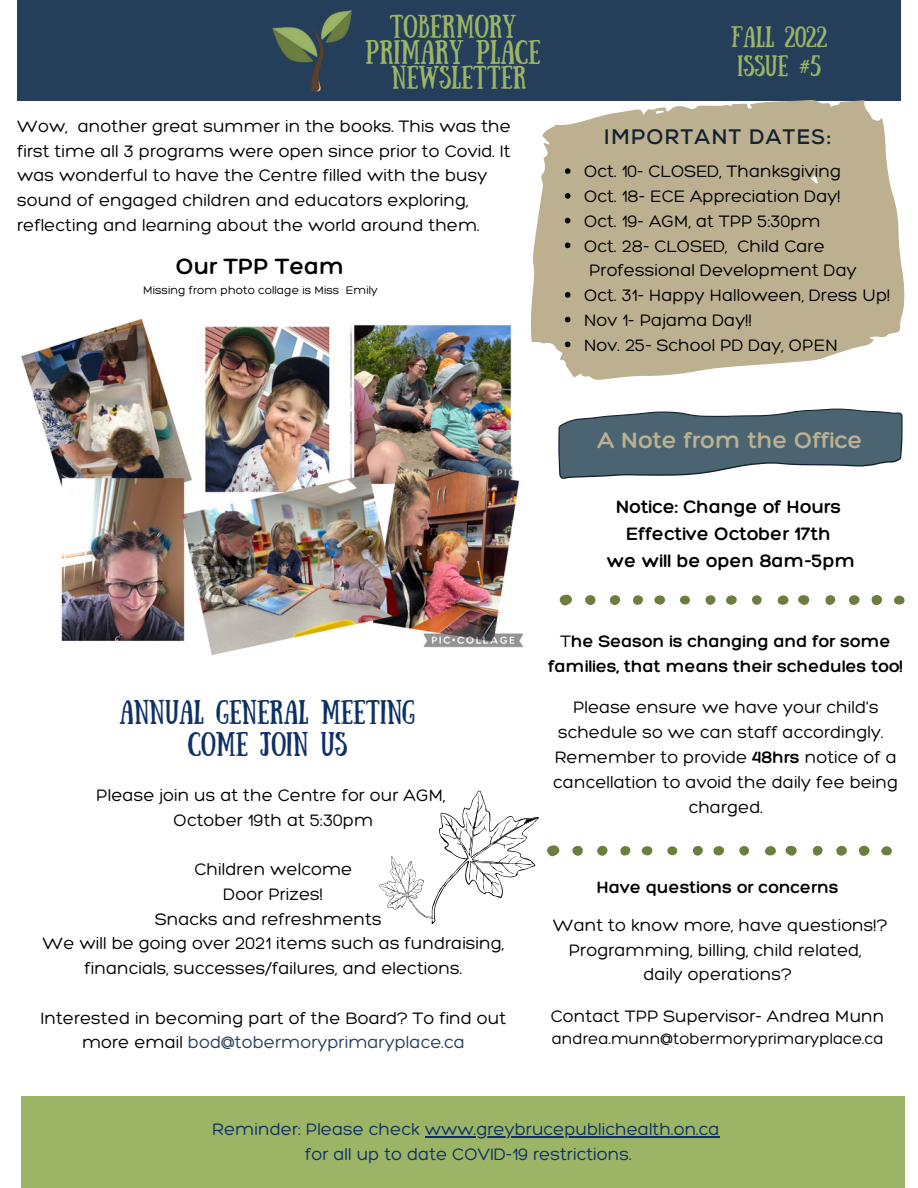
<style>
.page{position:relative;width:918px;height:1188px;background:#fff}
.page>*{position:absolute;margin:0;border:0;box-sizing:border-box;transform-origin:0 0}
.t1{font:300 24.3px "Hero";color:#bcb091}
.t2{font:24px/32.7px "Sunday";color:#0e3064;text-align:center}
.t3{font:24px "Sunday";color:#9cb466}
.t4{font:300 24px "Hero";color:#000}
.t5{font:23.1px "Sunday";color:#9cb466}
.t6{font:700 21px "Nexa";letter-spacing:.05em;color:#132232}
.t7{font:21px/29.2px "Sunday";color:#9cb466;text-align:center}
.t8{font:300 19.5px/27px "Hero";color:#000;text-align:center}
.t9{font:300 18px/24.8px "Hero";color:#000;text-align:center}
.t10{font:300 18px/25px "Hero";color:#000;text-align:center}
.t11{font:300 18px/24.8px "Hero";color:#0e3064;text-align:center}
.t12{font:300 16.5px "Hero";color:#000}
.t13{font:300 12px "Hero";color:#000}
.s1{color:#253f5b}
.s2{font-style:inherit}
</style>
<div class="page">
<div style="left:17px;top:0;width:883px;height:100px;background:#253f5b"></div>
<div style="left:22px;top:1096px;width:883px;height:92px;background:#9cb466"></div>
<svg style="left:530px;top:100px;width:375px;height:280px;background:#c4b99f"></svg>
<svg style="left:558px;top:408px;width:345px;height:71px"></svg>
<img style="left:272px;top:10px;width:80px;height:83px">
<img style="left:22px;top:318px;width:502px;height:337px">
<svg style="left:559px;top:595px;width:13px;height:11px"></svg>
<svg style="left:798px;top:595px;width:12px;height:10px"></svg>
<div style="left:871px;top:595px;width:11px;height:10px;background:#6b7d3f;border-radius:50%"></div>
<div style="left:849px;top:595px;width:11px;height:10px;background:#6b7d3f;border-radius:50%"></div>
<div style="left:585px;top:595px;width:10px;height:10px;background:#6b7d3f;border-radius:50%"></div>
<svg style="left:777px;top:595px;width:12px;height:10px"></svg>
<div style="left:610px;top:595px;width:10px;height:10px;background:#6b7d3f;border-radius:50%"></div>
<div style="left:726px;top:595px;width:11px;height:10px;background:#6b7d3f;border-radius:50%"></div>
<svg style="left:654px;top:596px;width:11px;height:9px"></svg>
<div style="left:825px;top:595px;width:10px;height:10px;background:#6b7d3f;border-radius:5px"></div>
<svg style="left:894px;top:596px;width:11px;height:9px"></svg>
<div style="left:705px;top:595px;width:11px;height:10px;background:#6b7d3f;border-radius:50%"></div>
<div style="left:633px;top:595px;width:10px;height:10px;background:#6b7d3f;border-radius:5px"></div>
<svg style="left:752px;top:595px;width:10px;height:10px"></svg>
<div style="left:680px;top:596px;width:10px;height:9px;background:#6b7d3f;border-radius:50%"></div>
<svg style="left:785px;top:846px;width:12px;height:10px"></svg>
<div style="left:859px;top:846px;width:11px;height:10px;background:#6b7d3f;border-radius:50%"></div>
<div style="left:836px;top:846px;width:11px;height:10px;background:#6b7d3f;border-radius:50%"></div>
<div style="left:572px;top:846px;width:11px;height:10px;background:#6b7d3f;border-radius:50%"></div>
<svg style="left:765px;top:846px;width:11px;height:10px"></svg>
<div style="left:597px;top:846px;width:11px;height:10px;background:#6b7d3f;border-radius:50%"></div>
<div style="left:713px;top:846px;width:11px;height:9px;background:#6b7d3f;border-radius:50%"></div>
<svg style="left:641px;top:846px;width:12px;height:10px"></svg>
<div style="left:813px;top:846px;width:10px;height:10px;background:#6b7d3f;border-radius:5px"></div>
<svg style="left:881px;top:846px;width:11px;height:9px"></svg>
<div style="left:693px;top:846px;width:10px;height:10px;background:#6b7d3f;border-radius:50%"></div>
<div style="left:620px;top:846px;width:10px;height:10px;background:#6b7d3f;border-radius:5px"></div>
<svg style="left:739px;top:846px;width:10px;height:10px"></svg>
<div style="left:667px;top:846px;width:10px;height:9px;background:#6b7d3f;border-radius:50%"></div>
<svg style="left:379px;top:790px;width:181px;height:134px"></svg>
<hr style="left:425px;top:1136px;width:295px;height:2px;background:#0e3064">
<svg style="left:565px;top:168px;width:5px;height:6px"></svg>
<svg style="left:565px;top:193px;width:5px;height:6px"></svg>
<svg style="left:565px;top:218px;width:5px;height:5px"></svg>
<svg style="left:565px;top:243px;width:5px;height:5px"></svg>
<svg style="left:565px;top:292px;width:5px;height:6px"></svg>
<svg style="left:565px;top:317px;width:5px;height:5px"></svg>
<svg style="left:565px;top:342px;width:5px;height:5px"></svg>
<p class="t5" style="left:390px;top:10px;width:128px">TOBERMORY</p>
<h2 class="t3" style="left:365px;top:36px;width:177px">PRIMARY PLACE</h2>
<p class="t5" style="left:392px;top:61px;width:136px">NEWSLETTER</p>
<p class="t9" style="left:17px;top:113px;width:495px;text-align:left">Wow, another great summer in the books. This was the first time all 3 programs were open since prior to Covid. It was wonderful to have the Centre filled with the busy sound of engaged children and educators exploring, reflecting and learning about the world around them.</p>
<h2 class="t4" style="left:176px;top:251px;width:170px">Our TPP Team</h2>
<p class="t13" style="left:143px;top:283px;width:236px">Missing from photo collage is Miss Emily</p>
<p class="t7" style="left:731px;top:20px;width:98px">FALL 2022<br>ISSUE #5</p>
<p class="t6" style="left:604px;top:124px;width:229px">IMPORTANT DATES:</p>
<p class="t9" style="left:584px;top:159px;width:308px;text-align:left">Oct. 10- CLOSED, Thanksgiving<br>Oct. 18- ECE Appreciation Day!<br>Oct. 19- AGM, at TPP 5:30pm<br>Oct. 28- CLOSED, Child Care<br>Professional Development Day<br>Oct. 31- Happy Halloween, Dress Up!<br>Nov 1- Pajama Day!!<br>Nov. 25- School PD Day, OPEN</p>
<h2 class="t2" style="left:120px;top:693px;width:297px">ANNUAL GENERAL MEETING<br>COME JOIN US</h2>
<p class="t9" style="left:96px;top:782px;width:351px">Please join us at the Centre for our AGM,<br>October 19th at 5:30pm</p>
<p class="t9" style="left:42px;top:856px;width:464px">Children welcome<br>Door Prizes!<br>Snacks and refreshments<br>We will be going over 2021 items such as fundraising, financials, successes/failures, and elections.</p>
<p class="t9" style="left:40px;top:1005px;width:467px">Interested in becoming part of the Board? To find out more email <span class="s1">bod@tobermoryprimaryplace.ca</span></p>
<h1 class="t1" style="left:598px;top:425px;width:266px">A Note from the Office</h1>
<p class="t8" style="left:607px;top:492px;width:250px">Notice: Change of Hours<br>Effective October 17th<br>we will be open 8am-5pm</p>
<p class="t10" style="left:549px;top:628px;width:356px"><span class="s2">T</span>he Season is changing and for some families, that means their schedules too!</p>
<p class="t9" style="left:553px;top:694px;width:347px">Please ensure we have your child's schedule so we can staff accordingly.<br>Remember to provide <span class="s2">48hrs</span> notice of a cancellation to avoid the daily fee being charged.</p>
<p class="t10" style="left:597px;top:874px;width:243px">Have questions or concerns</p>
<p class="t9" style="left:553px;top:913px;width:336px">Want to know more, have questions!?<br>Programming, billing, child related, daily operations?</p>
<p class="t9" style="left:551px;top:1003px;width:335px">Contact TPP Supervisor- Andrea Munn</p>
<p class="t12" style="left:552px;top:1029px;width:333px">andrea.munn@tobermoryprimaryplace.ca</p>
<p class="t11" style="left:212px;top:1117px;width:509px">Reminder: Please check www.greybrucepublichealth.on.ca for all up to date COVID-19 restrictions.</p>
</div>
